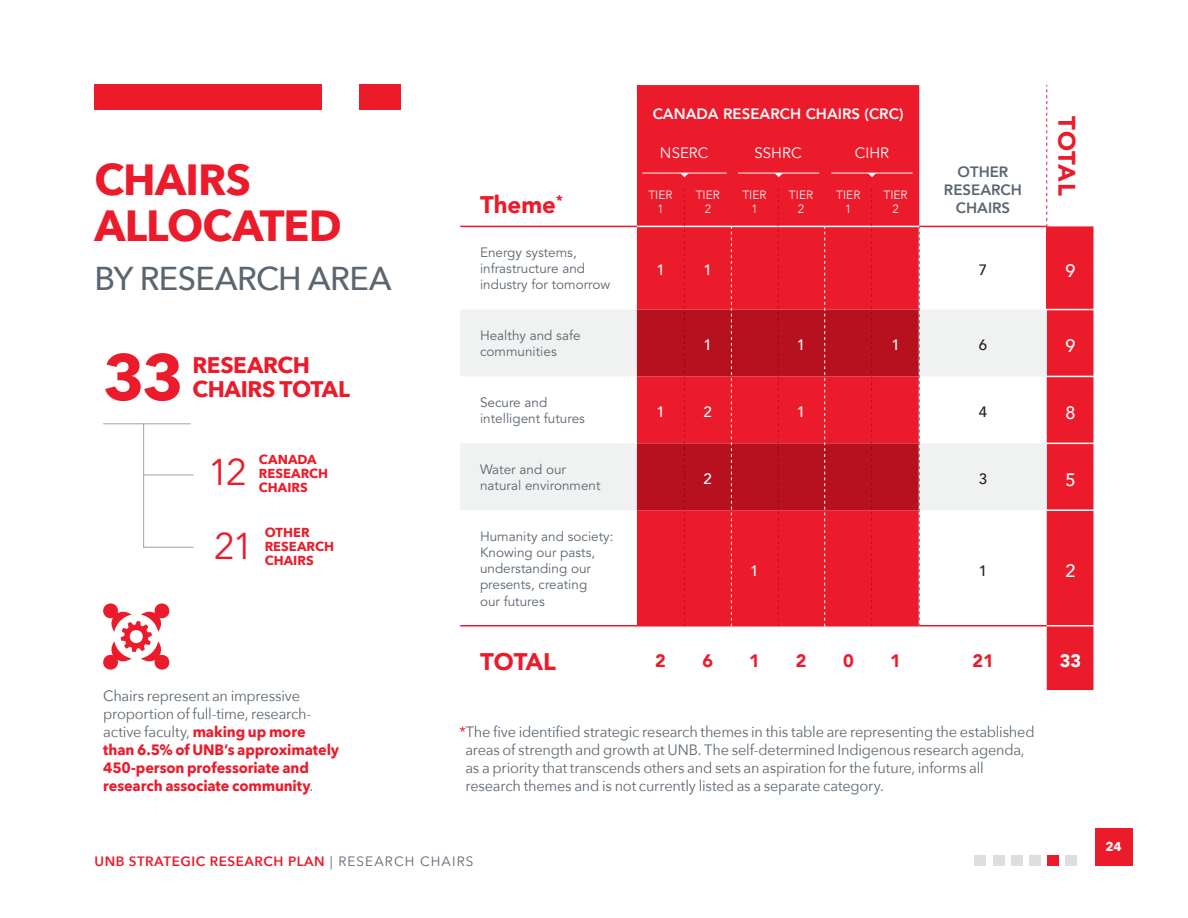
<style>
.page{position:relative;width:1188px;height:918px;background:#fff}
.page>*{position:absolute;margin:0;border:0;box-sizing:border-box;transform-origin:0 0}
.t1{font:700 64.35px "Avenir Next";color:#ec1b2b}
.t2{font:700 43.5px/46.2px "Avenir Next";letter-spacing:-.02em;color:#ec1b2b}
.t3{font:37.2px "Avenir Next";color:#ec1b2b}
.t4{font:500 33px "Avenir Next";letter-spacing:-.02em;color:#5c6670}
.t5{font:900 24px "Avenir";color:#ec1b2b}
.t6{font:700 22.5px/24px "Avenir Next";letter-spacing:-.015em;color:#ec1b2b}
.t7{font:900 18px "Avenir";color:#ec1b2b}
.t8{font:500 18px "Avenir";color:#fff}
.t9{font:900 18px "Avenir";color:#fff}
.t10{font:15px/18px "Avenir Next";letter-spacing:-.015em;color:#5c6670}
.t11{font:700 15px/18px "Avenir Next";letter-spacing:-.01em;color:#ec1b2b}
.t12{font:800 15px "Avenir";color:#fff}
.t13{font:800 15px/18px "Avenir";color:#5c6670;text-align:center}
.t14{font:15px "Avenir";color:#fff}
.t15{font:500 15px "Avenir";color:#fff}
.t16{font:500 15px "Avenir";color:#231f20}
.t17{font:13.5px/16.2px "Avenir LT Std";color:#5c6670}
.t18{font:600 13.5px "Avenir Next";letter-spacing:.04em;color:#ec1b2b}
.t19{font:700 13.05px/14px "Avenir Next";color:#ec1b2b}
.t20{font:700 12.75px "Avenir Next";color:#fff}
.t21{font:300 12px/14.4px "Avenir";color:#fff;text-align:center}
.s1{font-weight:400;color:#5c6670}
.s2{color:#ec1b2b}
</style>
<div class="page">
<div style="left:1095px;top:828px;width:38px;height:38px;background:#ec1b2b"></div>
<hr style="left:103px;top:424px;width:88px;height:1px;background:#a0a1a8">
<hr style="left:144px;top:475px;width:50px;height:1px;background:#a0a1a8">
<hr style="left:144px;top:547px;width:50px;height:1px;background:#a0a1a8">
<hr style="left:143px;top:423px;width:1px;height:125px;background:#a0a1a8">
<svg style="left:103px;top:603px;width:67px;height:67px"></svg>
<div style="left:94px;top:84px;width:307px;height:25px;background:#ec1b2b"></div>
<div style="left:323px;top:84px;width:36px;height:25px;background:#fff"></div>
<div style="left:993px;top:855px;width:11px;height:11px;background:#dedee0"></div>
<div style="left:1011px;top:855px;width:11px;height:11px;background:#dedee0"></div>
<div style="left:1030px;top:855px;width:11px;height:11px;background:#dedee0"></div>
<div style="left:1048px;top:855px;width:11px;height:11px;background:#ec1b2b"></div>
<div style="left:1066px;top:855px;width:11px;height:11px;background:#dedee0"></div>
<div style="left:975px;top:855px;width:11px;height:11px;background:#dedee0"></div>
<svg style="left:637px;top:86px;width:455px;height:603px;fill:#ec1b2b"></svg>
<svg style="left:461px;top:310px;width:586px;height:200px;fill:#f0f1f1"></svg>
<svg style="left:637px;top:310px;width:282px;height:200px;background:#c81523"></svg>
<svg style="left:919px;top:227px;width:1px;height:398px"></svg>
<hr style="left:1046px;top:309px;width:48px;height:1px;background:#fff">
<hr style="left:1047px;top:376px;width:47px;height:1px;background:#fff">
<hr style="left:1047px;top:443px;width:47px;height:1px;background:#fff">
<hr style="left:1047px;top:510px;width:47px;height:1px;background:#fff">
<hr style="left:1047px;top:625px;width:47px;height:2px;background:#fff">
<hr style="left:637px;top:226px;width:47px;height:1px;background:#fff">
<hr style="left:684px;top:226px;width:47px;height:1px;background:#fff">
<hr style="left:731px;top:226px;width:46px;height:1px;background:#fff">
<hr style="left:777px;top:226px;width:48px;height:1px;background:#fff">
<hr style="left:825px;top:226px;width:47px;height:1px;background:#fff">
<hr style="left:872px;top:226px;width:47px;height:1px;background:#fff">
<svg style="left:1046px;top:86px;width:1px;height:140px"></svg>
<hr style="left:460px;top:226px;width:177px;height:1px;background:#ec1b2b">
<hr style="left:919px;top:226px;width:129px;height:1px;background:#ec1b2b">
<hr style="left:1046px;top:227px;width:2px;height:82px;background:#ec1b2b">
<hr style="left:460px;top:625px;width:177px;height:2px;background:#ec1b2b">
<hr style="left:637px;top:625px;width:47px;height:2px;background:#ec1b2b">
<hr style="left:684px;top:625px;width:47px;height:2px;background:#ec1b2b">
<hr style="left:731px;top:625px;width:46px;height:2px;background:#ec1b2b">
<hr style="left:777px;top:625px;width:48px;height:2px;background:#ec1b2b">
<hr style="left:825px;top:625px;width:47px;height:2px;background:#ec1b2b">
<hr style="left:872px;top:625px;width:47px;height:2px;background:#ec1b2b">
<hr style="left:919px;top:625px;width:128px;height:2px;background:#ec1b2b">
<hr style="left:642px;top:173px;width:85px;height:1px;background:#fff">
<svg style="left:684px;top:188px;width:1px;height:439px"></svg>
<svg style="left:778px;top:188px;width:1px;height:439px"></svg>
<svg style="left:871px;top:188px;width:1px;height:439px"></svg>
<hr style="left:738px;top:173px;width:81px;height:1px;background:#fff">
<hr style="left:832px;top:173px;width:81px;height:1px;background:#fff">
<svg style="left:680px;top:173px;width:9px;height:4px"></svg>
<svg style="left:775px;top:173px;width:8px;height:4px"></svg>
<svg style="left:868px;top:173px;width:8px;height:4px"></svg>
<svg style="left:731px;top:227px;width:1px;height:400px"></svg>
<svg style="left:824px;top:227px;width:1px;height:400px"></svg>
<p class="t2" style="left:94px;top:156px;width:249px">CHAIRS<br>ALLOCATED</p>
<p class="t4" style="left:94px;top:251px;width:299px">BY RESEARCH AREA</p>
<p class="t1" style="left:103px;top:322px;width:82px">33</p>
<p class="t6" style="left:192px;top:353px;width:159px">RESEARCH<br>CHAIRS TOTAL</p>
<p class="t3" style="left:208px;top:441px;width:41px">12</p>
<p class="t3" style="left:214px;top:514px;width:42px">21</p>
<p class="t19" style="left:259px;top:452px;width:71px">CANADA<br>RESEARCH<br>CHAIRS</p>
<p class="t19" style="left:265px;top:525px;width:71px">OTHER<br>RESEARCH<br>CHAIRS</p>
<p class="t11" style="left:103px;top:687px;width:238px"><span class="s1">Chairs represent an impressive proportion of full-time, research&shy;active faculty,</span> making up more than 6.5% of UNB’s approximately<br>450-person professoriate and research associate community<span class="s1">.</span></p>
<p class="t5" style="left:480px;top:184px;width:84px">Theme<sup>*</sup></p>
<p class="t17" style="left:480px;top:244px;width:132px">Energy systems, infrastructure and industry for tomorrow</p>
<p class="t12" style="left:653px;top:102px;width:252px">CANADA RESEARCH CHAIRS (CRC)</p>
<p class="t14" style="left:660px;top:144px;width:50px">NSERC</p>
<p class="t14" style="left:755px;top:144px;width:48px">SSHRC</p>
<p class="t14" style="left:855px;top:144px;width:36px">CIHR</p>
<p class="t21" style="left:648px;top:187px;width:26px">TIER<br>1</p>
<p class="t21" style="left:696px;top:187px;width:26px">TIER<br>2</p>
<p class="t21" style="left:742px;top:187px;width:26px">TIER<br>1</p>
<p class="t21" style="left:789px;top:187px;width:26px">TIER<br>2</p>
<p class="t21" style="left:836px;top:187px;width:26px">TIER<br>1</p>
<p class="t21" style="left:883px;top:187px;width:26px">TIER<br>2</p>
<p class="t13" style="left:944px;top:163px;width:80px">OTHER<br>RESEARCH<br>CHAIRS</p>
<p class="t5" style="left:1088px;top:116px;width:81px;rotate:90deg">TOTAL</p>
<p class="t15" style="left:656px;top:257px;width:10px">1</p>
<p class="t15" style="left:704px;top:257px;width:10px">1</p>
<p class="t16" style="left:979px;top:257px;width:10px">7</p>
<p class="t8" style="left:1065px;top:255px;width:12px">9</p>
<p class="t17" style="left:480px;top:328px;width:102px">Healthy and safe communities</p>
<p class="t15" style="left:704px;top:332px;width:10px">1</p>
<p class="t15" style="left:797px;top:332px;width:10px">1</p>
<p class="t15" style="left:891px;top:332px;width:10px">1</p>
<p class="t16" style="left:979px;top:332px;width:10px">6</p>
<p class="t8" style="left:1065px;top:330px;width:12px">9</p>
<p class="t17" style="left:480px;top:394px;width:106px">Secure and intelligent futures</p>
<p class="t15" style="left:656px;top:399px;width:10px">1</p>
<p class="t15" style="left:704px;top:399px;width:10px">2</p>
<p class="t15" style="left:797px;top:399px;width:10px">1</p>
<p class="t16" style="left:979px;top:399px;width:10px">4</p>
<p class="t8" style="left:1065px;top:397px;width:12px">8</p>
<p class="t17" style="left:480px;top:461px;width:122px">Water and our natural environment</p>
<p class="t15" style="left:704px;top:466px;width:10px">2</p>
<p class="t16" style="left:979px;top:466px;width:10px">3</p>
<p class="t8" style="left:1065px;top:464px;width:12px">5</p>
<p class="t17" style="left:480px;top:528px;width:135px">Humanity and society:<br>Knowing our pasts, understanding our presents, creating<br>our futures</p>
<p class="t15" style="left:750px;top:557px;width:10px">1</p>
<p class="t16" style="left:979px;top:557px;width:10px">1</p>
<p class="t8" style="left:1065px;top:555px;width:12px">2</p>
<p class="t5" style="left:480px;top:641px;width:77px">TOTAL</p>
<p class="t7" style="left:655px;top:645px;width:12px">2</p>
<p class="t7" style="left:702px;top:645px;width:12px">6</p>
<p class="t7" style="left:749px;top:645px;width:12px">1</p>
<p class="t7" style="left:796px;top:645px;width:12px">2</p>
<p class="t7" style="left:843px;top:645px;width:12px">0</p>
<p class="t7" style="left:890px;top:645px;width:12px">1</p>
<p class="t7" style="left:972px;top:645px;width:23px">21</p>
<p class="t9" style="left:1060px;top:645px;width:23px">33</p>
<p class="t10" style="left:465px;top:722px;width:571px;text-indent:-6px"><span class="s2">*</span>The five identified strategic research themes in this table are representing the established areas of strength and growth at UNB. The self-determined Indigenous research agenda, as a priority that transcends others and sets an aspiration for the future, informs all research themes and is not currently listed as a separate category.</p>
<p class="t18" style="left:94px;top:849px;width:381px">UNB STRATEGIC RESEARCH PLAN <span class="s1">| RESEARCH CHAIRS</span></p>
<p class="t20" style="left:1105px;top:836px;width:18px">24</p>
</div>
